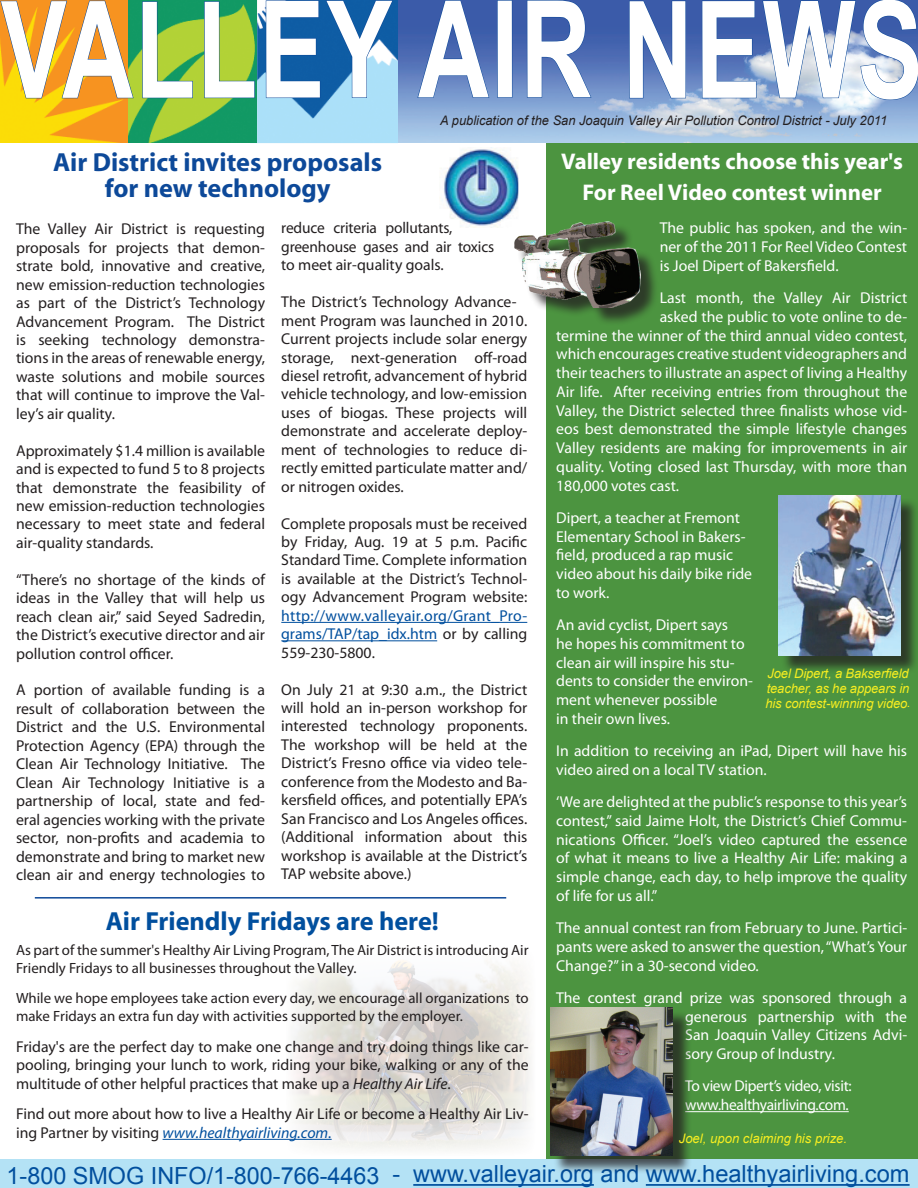
<style>
.page{position:relative;width:918px;height:1188px;background:#fff}
.page>*{position:absolute;margin:0;border:0;box-sizing:border-box;transform-origin:0 0}
.t1{font:700 135px "Arial";letter-spacing:.02em;color:#fff;scale:.73 1}
.t2{font:700 26.25px/25.5px "Myriad";color:#0d4999;text-align:center}
.t3{font:700 26.25px "Myriad";color:#014f9e}
.t4{font:23.55px "Arial";color:#014f9e}
.t5{font:700 22.8px/31.5px "Myriad";color:#fff;text-align:center}
.t6{font:15.75px/18.5px "Myriad Pro";color:#231f20;text-align:justify}
.t7{font:15.75px/18.8px "Myriad Pro";color:#fff;text-align:justify}
.t8{font:15.75px/18.5px "Myriad Pro";color:#014f9e;text-align:justify}
.t9{font:15.75px/18.8px "Myriad Pro";letter-spacing:-.02em;color:#fff}
.t10{font:14.85px/18px "Myriad Pro";color:#231f20}
.t11{font:italic 13.05px/15px "Arial";letter-spacing:-.01em;color:#f7ee21}
.t12{font:italic 13.05px "Arial";color:#231f20}
.s1{color:#231f20}
.s2{font-style:italic}
.s3{font-style:italic;color:#014f9e}
.s4{font-size:12.3px}
</style>
<div class="page">
<div style="left:546px;top:136px;width:372px;height:1035px;background:#4c9440"></div>
<img style="left:398px;top:0;width:520px;height:143px">
<img style="left:286px;top:960px;width:245px;height:190px">
<img style="left:257px;top:0;width:140px;height:143px">
<img style="left:128px;top:0;width:129px;height:143px">
<img style="left:0;top:99px;width:128px;height:44px">
<svg style="left:0;top:0;width:134px;height:99px;background:#e19b25"></svg>
<svg style="left:142px;top:1px;width:51px;height:97px;background:#68b34e"></svg>
<svg style="left:204px;top:1px;width:51px;height:97px;background:#86bd45"></svg>
<svg style="left:266px;top:0;width:127px;height:98px;background:#3076b4"></svg>
<svg style="left:417px;top:0;width:73px;height:98px;background:#4a6bb2"></svg>
<div style="left:497px;top:0;width:15px;height:98px;border:1px solid #0d4999"></div>
<svg style="left:527px;top:0;width:65px;height:98px;background:#496bb2"></svg>
<svg style="left:629px;top:0;width:57px;height:99px;background:#496bb2"></svg>
<svg style="left:702px;top:0;width:216px;height:100px;background:#758fc2"></svg>
<div style="left:0;top:1160px;width:918px;height:28px;background:#b4e2f5"></div>
<hr style="left:413px;top:1184px;width:181px;height:2px;background:#014f9e">
<hr style="left:646px;top:1184px;width:264px;height:2px;background:#014f9e">
<hr style="left:163px;top:1139px;width:169px;height:1px;background:#014f9e">
<hr style="left:35px;top:897px;width:471px;height:2px;background:#0d4999">
<div style="left:517px;top:224px;width:142px;height:102px;background:#231f20;opacity:.75"></div>
<img style="left:515px;top:221px;width:126px;height:86px">
<div style="left:781px;top:497px;width:137px;height:177px;background:#231f20;opacity:.75"></div>
<img style="left:779px;top:495px;width:122px;height:161px">
<hr style="left:685px;top:1111px;width:164px;height:1px;background:#fff">
<img style="left:442px;top:147px;width:76px;height:81px">
<div style="left:553px;top:1010px;width:139px;height:165px;background:#231f20;opacity:.75"></div>
<img style="left:551px;top:1008px;width:122px;height:148px">
<hr style="left:281px;top:622px;width:246px;height:1px;background:#014f9e">
<hr style="left:281px;top:640px;width:156px;height:1px;background:#014f9e">
<h1 class="t1" style="left:1px;top:-40px;width:1265px">VALLEY AIR NEWS</h1>
<p class="t12" style="left:440px;top:112px;width:449px">A publication of the San Joaquin Valley Air Pollution Control District - July 2011</p>
<h3 class="t5" style="left:561px;top:146px;width:343px">Valley residents choose this year's<br>For Reel Video contest winner</h3>
<h2 class="t2" style="left:53px;top:150px;width:330px">Air District invites proposals for new technology</h2>
<p class="t6" style="left:16px;top:220px;width:251px">The Valley Air District is requesting proposals for projects that demon&shy;strate bold, innovative and creative, new emission-reduction technologies as part of the District’s Technology Advancement Program. The District is seeking technology demonstra&shy;tions in the areas of renewable energy, waste solutions and mobile sources that will continue to improve the Val&shy;ley’s air quality.</p>
<p class="t6" style="left:16px;top:441px;width:251px">Approximately $1.4 million is available and is expected to fund 5 to 8 projects that demonstrate the feasibility of new emission-reduction technologies necessary to meet state and federal air-quality standards.</p>
<p class="t6" style="left:16px;top:570px;width:251px">“There’s no shortage of the kinds of ideas in the Valley that will help us reach clean air,” said Seyed Sadredin, the District’s executive director and air pollution control officer.</p>
<p class="t6" style="left:16px;top:681px;width:251px">A portion of available funding is a result of collaboration between the District and the U.S. Environmental Protection Agency (EPA) through the Clean Air Technology Initiative. The Clean Air Technology Initiative is a partnership of local, state and fed&shy;eral agencies working with the private sector, non-profits and academia to demonstrate and bring to market new clean air and energy technologies to</p>
<p class="t6" style="left:281px;top:219px;width:214px;text-align:left">reduce criteria pollutants, greenhouse gases and air toxics to meet air-quality goals.</p>
<p class="t6" style="left:281px;top:292px;width:248px;text-align:left">The District’s Technology Advance&shy;ment Program was launched in 2010.<br>Current projects include solar energy storage, next-generation off-road diesel retrofit, advancement of hybrid vehicle technology, and low-emission uses of biogas. These projects will demonstrate and accelerate deploy&shy;ment of technologies to reduce di&shy;rectly emitted particulate matter and/ or nitrogen oxides.</p>
<p class="t6" style="left:281px;top:514px;width:248px">Complete proposals must be received by Friday, Aug. 19 at 5 p.m. Pacific Standard Time. Complete information is available at the District’s Technol&shy;ogy Advancement Program website:</p>
<p class="t8" style="left:281px;top:606px;width:248px">http://www.valleyair.org/Grant_Pro&shy;grams/TAP/tap_idx.htm <span class="s1">or by calling 559-230-5800.</span></p>
<p class="t6" style="left:281px;top:680px;width:248px">On July 21 at 9:30 a.m., the District will hold an in-person workshop for interested technology proponents.<br>The workshop will be held at the District’s Fresno office via video tele&shy;conference from the Modesto and Ba&shy;kersfield offices, and potentially EPA’s San Francisco and Los Angeles offices. (Additional information about this workshop is available at the District’s TAP website above.)</p>
<h2 class="t3" style="left:106px;top:908px;width:335px">Air Friendly Fridays are here!</h2>
<p class="t10" style="left:16px;top:941px;width:514px">As part of the summer's Healthy Air Living Program, The Air District is introducing Air<br>Friendly Fridays to all businesses throughout the Valley.</p>
<p class="t10" style="left:16px;top:989px;width:514px">While we hope employees take action every day, we encourage all organizations to make Fridays an extra fun day with activities supported by the employer.</p>
<p class="t6" style="left:16px;top:1037px;width:514px">Friday's are the perfect day to make one change and try doing things like car&shy;pooling, bringing your lunch to work, riding your bike, walking or any of the multitude of other helpful practices that make up a <span class="s2">Healthy Air Life</span>.</p>
<p class="t6" style="left:16px;top:1105px;width:514px">Find out more about how to live a Healthy Air Life or become a Healthy Air Liv&shy;ing Partner by visiting <span class="s3">www.healthyairliving.com.</span></p>
<p class="t7" style="left:660px;top:218px;width:249px">The public has spoken, and the win&shy;ner of the 2011 For Reel Video Contest is Joel Dipert of Bakersfield.</p>
<p class="t7" style="left:660px;top:288px;width:249px">Last month, the Valley Air District</p>
<p class="t7" style="left:660px;top:307px;width:249px">asked the public to vote online to de-</p>
<p class="t7" style="left:556px;top:326px;width:353px">termine the winner of the third annual video contest,</p>
<p class="t7" style="left:556px;top:344px;width:352px">which encourages creative student videographers and</p>
<p class="t7" style="left:556px;top:363px;width:353px">their teachers to illustrate an aspect of living a Healthy</p>
<p class="t7" style="left:556px;top:382px;width:353px">Air life. After receiving entries from throughout the</p>
<p class="t7" style="left:556px;top:401px;width:352px">Valley, the District selected three finalists whose vid-</p>
<p class="t7" style="left:556px;top:419px;width:352px">eos best demonstrated the simple lifestyle changes</p>
<p class="t7" style="left:556px;top:438px;width:353px">Valley residents are making for improvements in air</p>
<p class="t7" style="left:556px;top:457px;width:353px">quality. Voting closed last Thursday, with more than</p>
<p class="t7" style="left:556px;top:476px;width:124px">180,000 votes cast.</p>
<p class="t7" style="left:556px;top:508px;width:197px;text-align:left">Dipert, a teacher at Fremont<br>Elementary School in Bakers&shy;field, produced a rap music video about his daily bike ride to work.</p>
<p class="t7" style="left:556px;top:615px;width:198px;text-align:left">An avid cyclist, Dipert says<br>he hopes his commitment to clean air will inspire his stu&shy;dents to consider the environ&shy;ment whenever possible<br>in their own lives.</p>
<p class="t7" style="left:556px;top:741px;width:352px">In addition to receiving an iPad, Dipert will have his video aired on a local TV station.</p>
<p class="t7" style="left:556px;top:792px;width:353px">‘We are delighted at the public’s response to this year’s contest,” said Jaime Holt, the District’s Chief Commu&shy;nications Officer. “Joel’s video captured the essence of what it means to live a Healthy Air Life: making a simple change, each day, to help improve the quality of life for us all.”</p>
<p class="t7" style="left:556px;top:918px;width:353px">The annual contest ran from February to June. Partici&shy;pants were asked to answer the question, “What’s Your Change?” in a 30-second video.</p>
<p class="t7" style="left:685px;top:988px;width:223px;text-indent:-129px">The contest grand prize was sponsored through a generous partnership with the San Joaquin Valley Citizens Advi&shy;sory Group of Industry.</p>
<p class="t9" style="left:685px;top:1076px;width:168px">To view Dipert’s video, visit: www.healthyairliving.com.</p>
<p class="t11" style="left:679px;top:1131px;width:170px">Joel, upon claiming his prize.</p>
<p class="t11" style="left:765px;top:666px;width:147px">Joel Dipert, a Bakserfield teacher, as he appears in his contest-winning video<span class="s4">.</span></p>
<h3 class="t4" style="left:7px;top:1159px;width:904px">1-800 SMOG INFO/1-800-766-4463 - www.valleyair.org and www.healthyairliving.com</h3>
</div>
